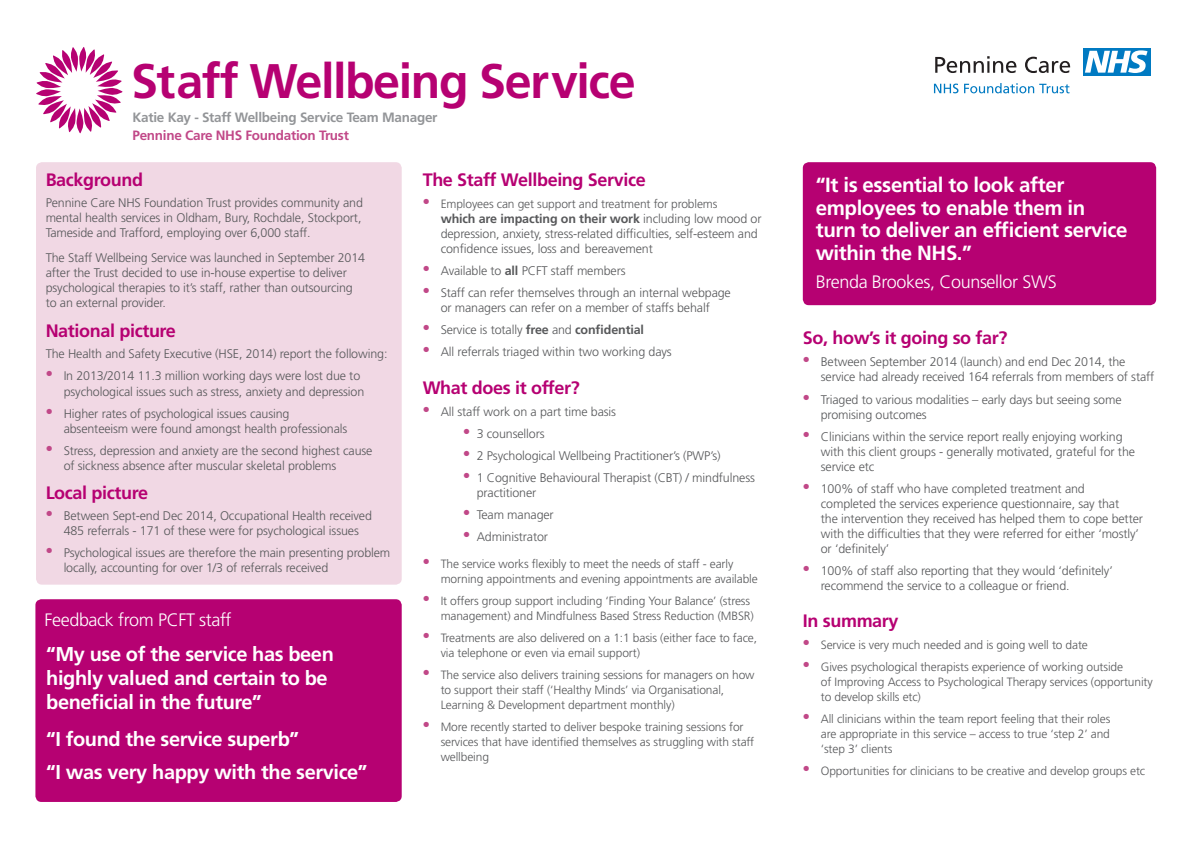
<style>
.page{position:relative;width:1192px;height:842px;background:#fff}
.page>*{position:absolute;margin:0;border:0;box-sizing:border-box;transform-origin:0 0}
.Title_of_leaflet{font:700 48.5px "Frutiger LT Std";letter-spacing:-.03em;color:#b60172}
.Title_of_leaflet-2{font:700 20.5px/22.5px "Frutiger LT Std";letter-spacing:-.02em;color:#fff}
.Title_of_leaflet-3{font:700 20px/24px "Frutiger LT Std";letter-spacing:-.02em;color:#fff}
.Title_of_leaflet-4{font:700 18px "Frutiger LT Std";letter-spacing:-.02em;color:#b60172}
.Title_of_leaflet-5{font:300 18px "Frutiger LT Std";letter-spacing:-.02em;color:#fff}
.Paragraph_Style_3{font:700 18px "Frutiger LT Std";letter-spacing:-.02em;color:#b60172}
.Title_of_leaflet-6{font:700 13.5px/18.5px "Frutiger LT Std";letter-spacing:-.02em;color:#939598}
.Paragraph_Style_3-2{font:300 12.5px/15px "Frutiger LT Std";letter-spacing:-.01em;color:#57585a}
.Title_of_leaflet-7{font:300 12.5px/15px "Frutiger LT Std";letter-spacing:-.01em;color:#57585a;text-align:justify}
.t1{font:300 12px/15px "Frutiger LT Std";letter-spacing:-.01em;color:#57585a}
.s1{color:#c14888}
.s2{font-family:"Myriad Pro";font-weight:400;font-size:25px;color:#c14888}
.s3{font-weight:700}
</style>
<div class="page">
<div style="left:803px;top:162px;width:353px;height:143px;background:#b60172;border-radius:6px"></div>
<div style="left:36px;top:162px;width:366px;height:423px;background:#f1d8e4;border-radius:6px"></div>
<svg style="left:935px;top:56px;width:81px;height:17px"></svg>
<svg style="left:1025px;top:57px;width:45px;height:16px"></svg>
<div style="left:1083px;top:48px;width:67px;height:27px;background:#007ac2"></div>
<svg style="left:1085px;top:50px;width:63px;height:23px"></svg>
<svg style="left:934px;top:84px;width:24px;height:9px"></svg>
<svg style="left:964px;top:83px;width:106px;height:10px"></svg>
<div style="left:35px;top:599px;width:367px;height:203px;background:#b60172;border-radius:6px"></div>
<svg style="left:36px;top:47px;width:87px;height:86px"></svg>
<p class="Title_of_leaflet" style="left:131px;top:52px;width:506px">Staff Wellbeing Service</p>
<p class="Title_of_leaflet-6" style="left:133px;top:108px;width:306px">Katie Kay - Staff Wellbeing Service Team Manager<br><span class="s1">Pennine Care NHS Foundation Trust</span></p>
<p class="Title_of_leaflet-4" style="left:46px;top:169px;width:99px">Background</p>
<p class="Title_of_leaflet-7" style="left:46px;top:195px;width:319px">Pennine Care NHS Foundation Trust provides community and mental health services in Oldham, Bury, Rochdale, Stockport, Tameside and Trafford, employing over 6,000 staff.</p>
<p class="Paragraph_Style_3-2" style="left:46px;top:250px;width:321px">The Staff Wellbeing Service was launched in September 2014 after the Trust decided to use in-house expertise to deliver psychological therapies to it’s staff, rather than outsourcing to an external provider.</p>
<p class="Title_of_leaflet-4" style="left:46px;top:320px;width:132px">National picture</p>
<p class="Title_of_leaflet-7" style="left:46px;top:347px;width:343px">The Health and Safety Executive (HSE, 2014) report the following:</p>
<p class="Paragraph_Style_3-2" style="left:64px;top:369px;width:302px;text-indent:-18px"><span class="s2">•</span> In 2013/2014 11.3 million working days were lost due to psychological issues such as stress, anxiety and depression</p>
<p class="Paragraph_Style_3-2" style="left:64px;top:406px;width:285px;text-indent:-18px"><span class="s2">•</span> Higher rates of psychological issues causing absenteeism were found amongst health professionals</p>
<p class="Paragraph_Style_3-2" style="left:64px;top:443px;width:310px;text-indent:-18px"><span class="s2">•</span> Stress, depression and anxiety are the second highest cause of sickness absence after muscular skeletal problems</p>
<p class="Title_of_leaflet-4" style="left:46px;top:482px;width:104px">Local picture</p>
<p class="Paragraph_Style_3-2" style="left:46px;top:508px;width:328px;text-align:center"><span class="s2">•</span> Between Sept-end Dec 2014, Occupational Health received<br>485 referrals - 171 of these were for psychological issues</p>
<p class="Paragraph_Style_3-2" style="left:64px;top:545px;width:328px;text-indent:-18px"><span class="s2">•</span> Psychological issues are therefore the main presenting problem locally, accounting for over 1/3 of referrals received</p>
<p class="Title_of_leaflet-5" style="left:44px;top:609px;width:189px">Feedback from PCFT staff</p>
<p class="Title_of_leaflet-3" style="left:46px;top:642px;width:289px">“My use of the service has been highly valued and certain to be beneficial in the future”</p>
<p class="Title_of_leaflet-3" style="left:46px;top:727px;width:254px">“I found the service superb”</p>
<p class="Title_of_leaflet-3" style="left:46px;top:760px;width:323px">“I was very happy with the service”</p>
<p class="Title_of_leaflet-4" style="left:423px;top:169px;width:225px">The Staff Wellbeing Service</p>
<p class="t1" style="left:423px;top:196px;width:296px"><span class="s2">•</span> Employees can get support and treatment for problems</p>
<p class="Paragraph_Style_3-2" style="left:441px;top:211px;width:322px"><span class="s3">which are impacting on their work</span> including low mood or depression, anxiety, stress-related difficulties, self-esteem and confidence issues, loss and bereavement</p>
<p class="Paragraph_Style_3-2" style="left:423px;top:263px;width:204px"><span class="s2">•</span> Available to <span class="s3">all</span> PCFT staff members</p>
<p class="Paragraph_Style_3-2" style="left:423px;top:285px;width:310px;text-align:center"><span class="s2">•</span> Staff can refer themselves through an internal webpage or managers can refer on a member of staffs behalf</p>
<p class="Paragraph_Style_3-2" style="left:423px;top:322px;width:223px"><span class="s2">•</span> Service is totally <span class="s3">free</span> and <span class="s3">confidential</span></p>
<p class="Paragraph_Style_3-2" style="left:423px;top:344px;width:251px"><span class="s2">•</span> All referrals triaged within two working days</p>
<p class="Paragraph_Style_3" style="left:423px;top:377px;width:159px">What does it offer?</p>
<p class="Paragraph_Style_3-2" style="left:423px;top:404px;width:195px"><span class="s2">•</span> All staff work on a part time basis</p>
<p class="Paragraph_Style_3-2" style="left:463px;top:426px;width:83px"><span class="s2">•</span> 3 counsellors</p>
<p class="Paragraph_Style_3-2" style="left:463px;top:448px;width:259px"><span class="s2">•</span> 2 Psychological Wellbeing Practitioner’s (PWP’s)</p>
<p class="Paragraph_Style_3-2" style="left:477px;top:471px;width:280px;text-indent:-13px"><span class="s2">•</span> 1 Cognitive Behavioural Therapist (CBT) / mindfulness practitioner</p>
<p class="Paragraph_Style_3-2" style="left:463px;top:508px;width:92px"><span class="s2">•</span> Team manager</p>
<p class="Paragraph_Style_3-2" style="left:463px;top:530px;width:86px"><span class="s2">•</span> Administrator</p>
<p class="t1" style="left:441px;top:556px;width:319px;text-indent:-18px"><span class="s2">•</span> The service works flexibly to meet the needs of staff - early morning appointments and evening appointments are available</p>
<p class="t1" style="left:441px;top:594px;width:315px;text-indent:-18px"><span class="s2">•</span> It offers group support including ‘Finding Your Balance’ (stress management) and Mindfulness Based Stress Reduction (MBSR)</p>
<p class="t1" style="left:441px;top:631px;width:318px;text-indent:-18px"><span class="s2">•</span> Treatments are also delivered on a 1:1 basis (either face to face, via telephone or even via email support)</p>
<p class="t1" style="left:441px;top:668px;width:315px;text-indent:-18px"><span class="s2">•</span> The service also delivers training sessions for managers on how to support their staff (‘Healthy Minds’ via Organisational,<br>Learning &amp; Development department monthly)</p>
<p class="t1" style="left:441px;top:720px;width:315px;text-indent:-18px"><span class="s2">•</span> More recently started to deliver bespoke training sessions for services that have identified themselves as struggling with staff wellbeing</p>
<p class="Title_of_leaflet-2" style="left:816px;top:174px;width:313px">“It is essential to look after employees to enable them in turn to deliver an efficient service within the NHS.”</p>
<p class="Title_of_leaflet-5" style="left:816px;top:272px;width:242px">Brenda Brookes, Counsellor SWS</p>
<p class="Paragraph_Style_3" style="left:803px;top:328px;width:206px">So, how’s it going so far?</p>
<p class="Paragraph_Style_3-2" style="left:821px;top:355px;width:335px;text-indent:-18px"><span class="s2">•</span> Between September 2014 (launch) and end Dec 2014, the service had already received 164 referrals from members of staff</p>
<p class="Paragraph_Style_3-2" style="left:821px;top:392px;width:302px;text-indent:-18px"><span class="s2">•</span> Triaged to various modalities – early days but seeing some promising outcomes</p>
<p class="Paragraph_Style_3-2" style="left:821px;top:429px;width:316px;text-indent:-18px"><span class="s2">•</span> Clinicians within the service report really enjoying working with this client groups - generally motivated, grateful for the service etc</p>
<p class="Paragraph_Style_3-2" style="left:821px;top:481px;width:324px;text-indent:-18px"><span class="s2">•</span> 100% of staff who have completed treatment and completed the services experience questionnaire, say that<br>the intervention they received has helped them to cope better with the difficulties that they were referred for either ‘mostly’ or ‘definitely’</p>
<p class="Paragraph_Style_3-2" style="left:821px;top:563px;width:294px;text-indent:-18px"><span class="s2">•</span> 100% of staff also reporting that they would ‘definitely’ recommend the service to a colleague or friend.</p>
<p class="Title_of_leaflet-4" style="left:803px;top:610px;width:97px">In summary</p>
<p class="t1" style="left:803px;top:637px;width:287px"><span class="s2">•</span> Service is very much needed and is going well to date</p>
<p class="t1" style="left:821px;top:659px;width:334px;text-indent:-18px"><span class="s2">•</span> Gives psychological therapists experience of working outside<br>of Improving Access to Psychological Therapy services (opportunity to develop skills etc)</p>
<p class="t1" style="left:821px;top:711px;width:291px;text-align:justify;text-indent:-18px"><span class="s2">•</span> All clinicians within the team report feeling that their roles are appropriate in this service – access to true ‘step 2’ and ‘step 3’ clients</p>
<p class="t1" style="left:803px;top:763px;width:344px"><span class="s2">•</span> Opportunities for clinicians to be creative and develop groups etc</p>
</div>
